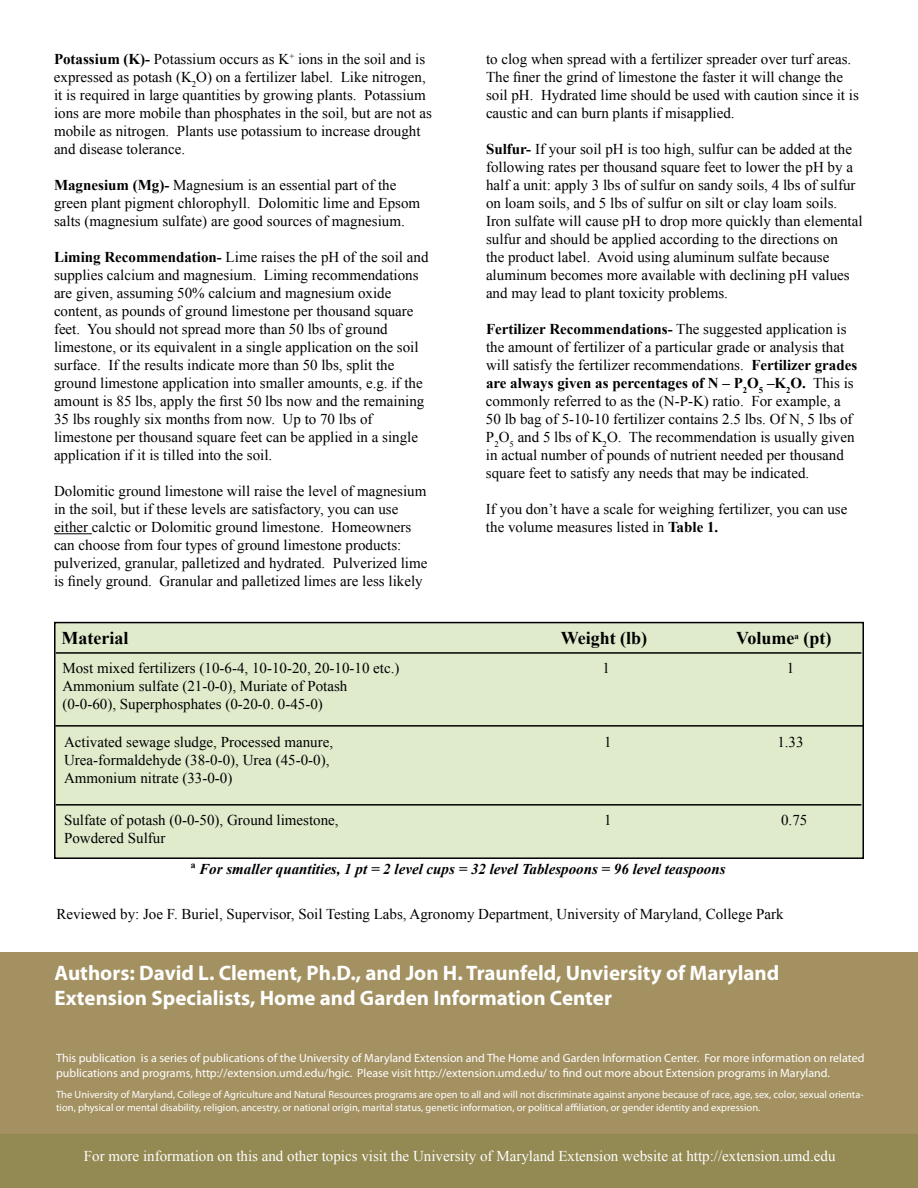
<style>
.page{position:relative;width:918px;height:1188px;background:#fff}
.page>*{position:absolute;margin:0;border:0;box-sizing:border-box;transform-origin:0 0}
.t1{font:700 21px/25.2px "Myriad Pro";color:#fff}
.t2{font:700 18px "Times New Roman";color:#000}
.t3{font:15px/18px "Times New Roman";color:#000}
.t4{font:15px "Times New Roman";color:#fff}
.t5{font:italic 700 15px "Times New Roman";color:#000}
.t6{font:12px/14.4px "Myriad Pro";color:#fff}
.t7{font:10.5px/12.6px "Myriad Pro";color:#fff}
.s1{font-weight:700}
</style>
<div class="page">
<div style="left:55px;top:623px;width:808px;height:235px;background:#e0ebcc"></div>
<div style="left:54px;top:622px;width:810px;height:237px;border:2px solid #000"></div>
<hr style="left:54px;top:533px;width:38px;height:1px;background:#000">
<hr style="left:56px;top:652px;width:805px;height:2px;background:#000">
<hr style="left:55px;top:725px;width:809px;height:2px;background:#000">
<hr style="left:56px;top:804px;width:805px;height:2px;background:#000">
<div style="left:0;top:953px;width:918px;height:185px;background:#a39161"></div>
<div style="left:0;top:1134px;width:918px;height:54px;background:#938953"></div>
<p class="t3" style="left:54px;top:50px;width:379px"><span class="s1">Potassium (K)-</span> Potassium occurs as K<sup>+</sup> ions in the soil and is expressed as potash (K<sub>2</sub>O) on a fertilizer label. Like nitrogen, it is required in large quantities by growing plants. Potassium ions are more mobile than phosphates in the soil, but are not as mobile as nitrogen. Plants use potassium to increase drought and disease tolerance.</p>
<p class="t3" style="left:54px;top:176px;width:368px"><span class="s1">Magnesium (Mg)-</span> Magnesium is an essential part of the green plant pigment chlorophyll. Dolomitic lime and Epsom salts (magnesium sulfate) are good sources of magnesium.</p>
<p class="t3" style="left:54px;top:248px;width:376px"><span class="s1">Liming Recommendation-</span> Lime raises the pH of the soil and supplies calcium and magnesium. Liming recommendations are given, assuming 50% calcium and magnesium oxide content, as pounds of ground limestone per thousand square feet. You should not spread more than 50 lbs of ground limestone, or its equivalent in a single application on the soil surface. If the results indicate more than 50 lbs, split the ground limestone application into smaller amounts, e.g. if the amount is 85 lbs, apply the first 50 lbs now and the remaining 35 lbs roughly six months from now. Up to 70 lbs of limestone per thousand square feet can be applied in a single application if it is tilled into the soil.</p>
<p class="t3" style="left:54px;top:482px;width:375px">Dolomitic ground limestone will raise the level of magnesium in the soil, but if these levels are satisfactory, you can use either calctic or Dolomitic ground limestone. Homeowners can choose from four types of ground limestone products: pulverized, granular, palletized and hydrated. Pulverized lime is finely ground. Granular and palletized limes are less likely</p>
<p class="t3" style="left:486px;top:50px;width:374px">to clog when spread with a fertilizer spreader over turf areas.<br>The finer the grind of limestone the faster it will change the soil pH. Hydrated lime should be used with caution since it is caustic and can burn plants if misapplied.</p>
<p class="t3" style="left:486px;top:140px;width:378px"><span class="s1">Sulfur-</span> If your soil pH is too high, sulfur can be added at the following rates per thousand square feet to lower the pH by a half a unit: apply 3 lbs of sulfur on sandy soils, 4 lbs of sulfur on loam soils, and 5 lbs of sulfur on silt or clay loam soils.<br>Iron sulfate will cause pH to drop more quickly than elemental sulfur and should be applied according to the directions on<br>the product label. Avoid using aluminum sulfate because aluminum becomes more available with declining pH values and may lead to plant toxicity problems.</p>
<p class="t3" style="left:486px;top:320px;width:373px"><span class="s1">Fertilizer Recommendations-</span> The suggested application is the amount of fertilizer of a particular grade or analysis that will satisfy the fertilizer recommendations. <span class="s1">Fertilizer grades are always given as percentages of N – P</span><sub>2</sub><span class="s1">O</span><sub>5</sub> <span class="s1">–K</span><sub>2</sub><span class="s1">O.</span> This is commonly referred to as the (N-P-K) ratio. For example, a 50 lb bag of 5-10-10 fertilizer contains 2.5 lbs. Of N, 5 lbs of P<sub>2</sub>O<sub>5</sub> and 5 lbs of K<sub>2</sub>O. The recommendation is usually given in actual number of pounds of nutrient needed per thousand square feet to satisfy any needs that may be indicated.</p>
<p class="t3" style="left:486px;top:500px;width:363px">If you don’t have a scale for weighing fertilizer, you can use the volume measures listed in <span class="s1">Table 1.</span></p>
<p class="t2" style="left:62px;top:626px;width:68px">Material</p>
<p class="t2" style="left:561px;top:626px;width:88px">Weight (lb)</p>
<p class="t2" style="left:736px;top:626px;width:97px">Volume<sup>a</sup> (pt)</p>
<p class="t3" style="left:62px;top:658px;width:339px">Most mixed fertilizers (10-6-4, 10-10-20, 20-10-10 etc.)</p>
<p class="t3" style="left:602px;top:658px;width:9px">1</p>
<p class="t3" style="left:787px;top:658px;width:9px">1</p>
<p class="t3" style="left:62px;top:676px;width:286px">Ammonium sulfate (21-0-0), Muriate of Potash (0-0-60), Superphosphates (0-20-0. 0-45-0)</p>
<p class="t3" style="left:64px;top:732px;width:271px">Activated sewage sludge, Processed manure,</p>
<p class="t3" style="left:604px;top:732px;width:9px">1</p>
<p class="t3" style="left:777px;top:732px;width:28px">1.33</p>
<p class="t3" style="left:64px;top:750px;width:267px">Urea-formaldehyde (38-0-0), Urea (45-0-0),<br>Ammonium nitrate (33-0-0)</p>
<p class="t3" style="left:64px;top:810px;width:276px">Sulfate of potash (0-0-50), Ground limestone,</p>
<p class="t3" style="left:604px;top:810px;width:9px">1</p>
<p class="t3" style="left:781px;top:810px;width:28px">0.75</p>
<p class="t3" style="left:64px;top:828px;width:103px">Powdered Sulfur</p>
<p class="t5" style="left:191px;top:858px;width:536px"><sup>a</sup> For smaller quantities, 1 pt = 2 level cups = 32 level Tablespoons = 96 level teaspoons</p>
<p class="t3" style="left:56px;top:905px;width:729px">Reviewed by: Joe F. Buriel, Supervisor, Soil Testing Labs, Agronomy Department, University of Maryland, College Park</p>
<h1 class="t1" style="left:55px;top:959px;width:726px">Authors: David L. Clement, Ph.D., and Jon H. Traunfeld, Unviersity of Maryland<br>Extension Specialists, Home and Garden Information Center</h1>
<p class="t6" style="left:56px;top:1051px;width:810px">This publication is a series of publications of the University of Maryland Extension and The Home and Garden Information Center. For more information on related publications and programs, http://extension.umd.edu/hgic. Please visit http://extension.umd.edu/ to find out more about Extension programs in Maryland.</p>
<p class="t7" style="left:56px;top:1088px;width:809px">The University of Maryland, College of Agriculture and Natural Resources programs are open to all and will not discriminate against anyone because of race, age, sex, color, sexual orienta&shy;tion, physical or mental disability, religion, ancestry, or national origin, marital status, genetic information, or political affiliation, or gender identity and expression.</p>
<p class="t4" style="left:84px;top:1146px;width:753px">For more information on this and other topics visit the University of Maryland Extension website at http://extension.umd.edu</p>
</div>
